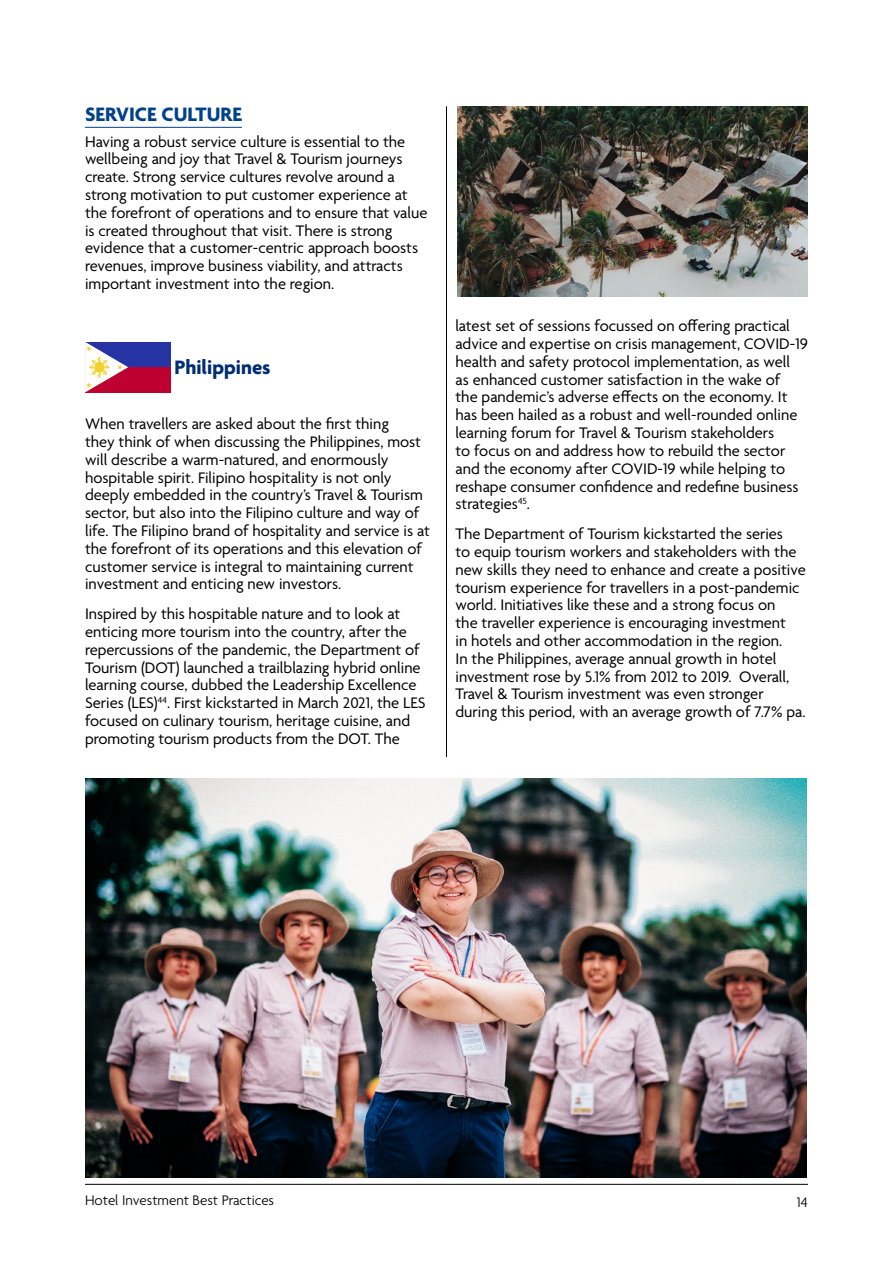
<style>
.page{position:relative;width:893px;height:1263px;background:#fff}
.page>*{position:absolute;margin:0;border:0;box-sizing:border-box;transform-origin:0 0}
.Headers{font:700 21px "Agenda";color:#004289}
.country{font:700 21px "Agenda";color:#002d74}
.t1{font:16.5px/17.9px "Agenda";color:#000}
.t2{font:300 15px "Agenda";color:#000}
</style>
<div class="page">
<hr style="left:446px;top:106px;width:1px;height:651px;background:#000">
<hr style="left:85px;top:1184px;width:723px;height:1px;background:#000">
<hr style="left:85px;top:127px;width:157px;height:1px;background:#004289">
<img style="left:457px;top:106px;width:351px;height:191px">
<div style="left:85px;top:342px;width:85px;height:25px;background:#2633a3"></div>
<div style="left:85px;top:367px;width:85px;height:25px;background:#bd0030"></div>
<svg style="left:85px;top:342px;width:43px;height:50px"></svg>
<img style="left:86px;top:779px;width:720px;height:398px">
<p class="Headers" style="left:85px;top:103px;width:158px">SERVICE CULTURE</p>
<p class="t1" style="left:85px;top:133px;width:344px">Having a robust service culture is essential to the wellbeing and joy that Travel &amp; Tourism journeys create. Strong service cultures revolve around a strong motivation to put customer experience at the forefront of operations and to ensure that value is created throughout that visit. There is strong evidence that a customer-centric approach boosts revenues, improve business viability, and attracts important investment into the region.</p>
<p class="country" style="left:174px;top:356px;width:98px">Philippines</p>
<p class="t1" style="left:85px;top:416px;width:346px">When travellers are asked about the first thing<br>they think of when discussing the Philippines, most will describe a warm-natured, and enormously hospitable spirit. Filipino hospitality is not only deeply embedded in the country’s Travel &amp; Tourism sector, but also into the Filipino culture and way of life. The Filipino brand of hospitality and service is at the forefront of its operations and this elevation of customer service is integral to maintaining current investment and enticing new investors.</p>
<p class="t1" style="left:85px;top:606px;width:342px">Inspired by this hospitable nature and to look at enticing more tourism into the country, after the repercussions of the pandemic, the Department of Tourism (DOT) launched a trailblazing hybrid online learning course, dubbed the Leadership Excellence Series (LES)<sup>44</sup>. First kickstarted in March 2021, the LES focused on culinary tourism, heritage cuisine, and promoting tourism products from the DOT. The</p>
<p class="t1" style="left:455px;top:318px;width:354px">latest set of sessions focussed on offering practical advice and expertise on crisis management, COVID-19 health and safety protocol implementation, as well<br>as enhanced customer satisfaction in the wake of<br>the pandemic’s adverse effects on the economy. It has been hailed as a robust and well-rounded online learning forum for Travel &amp; Tourism stakeholders<br>to focus on and address how to rebuild the sector and the economy after COVID-19 while helping to reshape consumer confidence and redefine business strategies<sup>45</sup>.</p>
<p class="t1" style="left:455px;top:526px;width:352px">The Department of Tourism kickstarted the series<br>to equip tourism workers and stakeholders with the new skills they need to enhance and create a positive tourism experience for travellers in a post-pandemic world. Initiatives like these and a strong focus on<br>the traveller experience is encouraging investment<br>in hotels and other accommodation in the region.<br>In the Philippines, average annual growth in hotel investment rose by 5.1% from 2012 to 2019. Overall, Travel &amp; Tourism investment was even stronger during this period, with an average growth of 7.7% pa.</p>
<p class="t2" style="left:85px;top:1192px;width:191px">Hotel Investment Best Practices</p>
<p class="t2" style="left:797px;top:1194px;width:13px">14</p>
</div>
